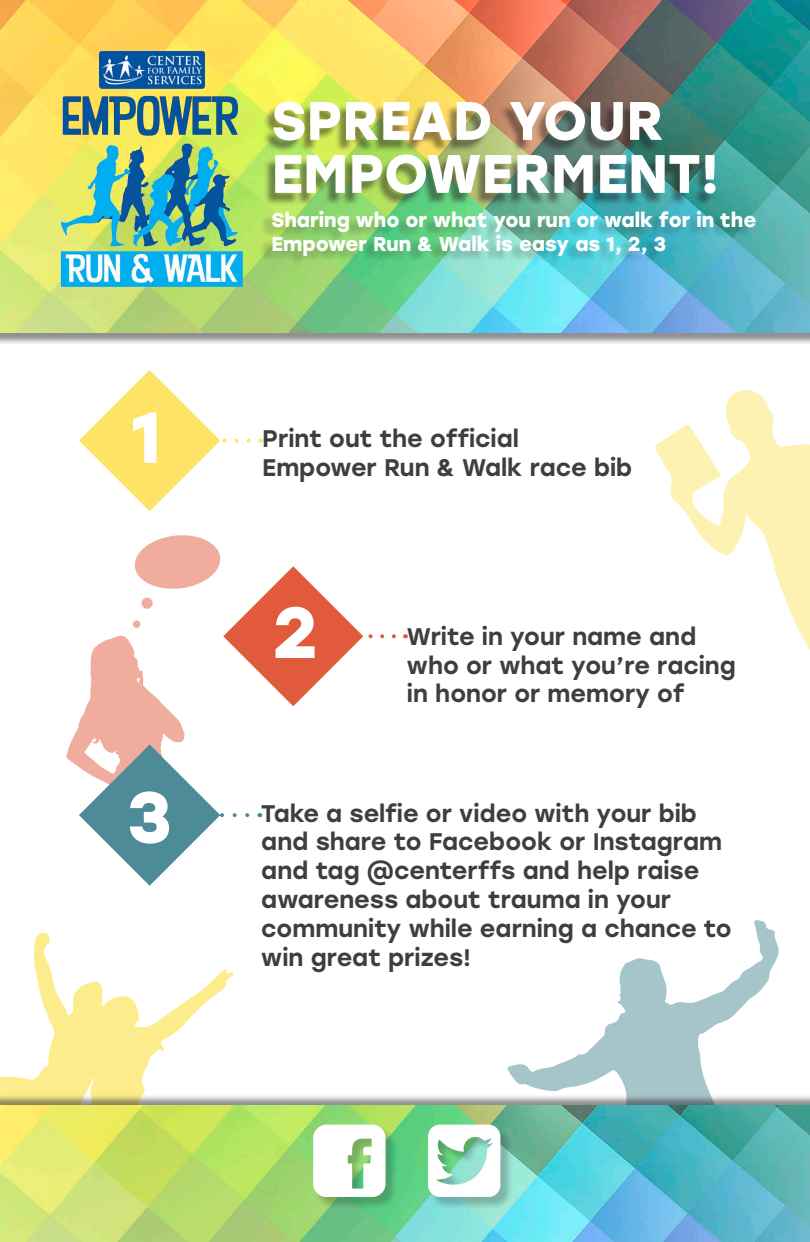
<style>
.page{position:relative;width:810px;height:1242px;background:#fff}
.page>*{position:absolute;margin:0;border:0;box-sizing:border-box;transform-origin:0 0}
.t1{font:700 72px "Stolzl";color:#fff}
.t2{font:700 54px "Stolzl";color:#fff}
.t3{font:500 24px/28.8px "Stolzl";color:#3e3e3f}
.t4{font:700 20px/24px "Stolzl";color:#fff}
</style>
<div class="page">
<svg style="left:79px;top:370px;width:172px;height:141px"></svg>
<svg style="left:66px;top:535px;width:330px;height:351px"></svg>
<svg style="left:507px;top:920px;width:272px;height:175px"></svg>
<svg style="left:655px;top:390px;width:155px;height:260px"></svg>
<svg style="left:0;top:932px;width:234px;height:163px"></svg>
<div style="left:0;top:0;width:810px;height:346px;background:#231f20;opacity:.5"></div>
<img style="left:0;top:0;width:810px;height:333px">
<img style="left:45px;top:45px;width:209px;height:248px">
<div style="left:0;top:1095px;width:810px;height:147px;background:#231f20;opacity:.5"></div>
<img style="left:0;top:1105px;width:810px;height:137px">
<div style="left:315px;top:1126px;width:83px;height:84px;background:#231f20;opacity:.25"></div>
<svg style="left:313px;top:1125px;width:73px;height:72px"></svg>
<div style="left:430px;top:1126px;width:83px;height:84px;background:#231f20;opacity:.25"></div>
<svg style="left:428px;top:1125px;width:72px;height:72px"></svg>
<div style="left:262px;top:104px;width:452px;height:103px;background:#231f20;opacity:.5"></div>
<div style="left:259px;top:212px;width:494px;height:56px;background:#231f20;opacity:.25"></div>
<p class="t1" style="left:131px;top:385px;width:32px">1</p>
<p class="t1" style="left:127px;top:765px;width:46px">3</p>
<p class="t2" style="left:271px;top:82px;width:394px">SPREAD YOUR</p>
<p class="t2" style="left:271px;top:135px;width:449px">EMPOWERMENT!</p>
<p class="t4" style="left:271px;top:207px;width:486px">Sharing who or what you run or walk for in the<br>Empower Run &amp; Walk is easy as 1, 2, 3</p>
<p class="t3" style="left:262px;top:423px;width:258px">Print out the official</p>
<p class="t3" style="left:262px;top:452px;width:372px">Empower Run &amp; Walk race bib</p>
<p class="t1" style="left:273px;top:581px;width:46px">2</p>
<p class="t3" style="left:407px;top:621px;width:330px">Write in your name and who or what you’re racing in honor or memory of</p>
<p class="t3" style="left:261px;top:798px;width:472px">Take a selfie or video with your bib and share to Facebook or Instagram and tag @centerffs and help raise awareness about trauma in your community while earning a chance to win great prizes!</p>
</div>
